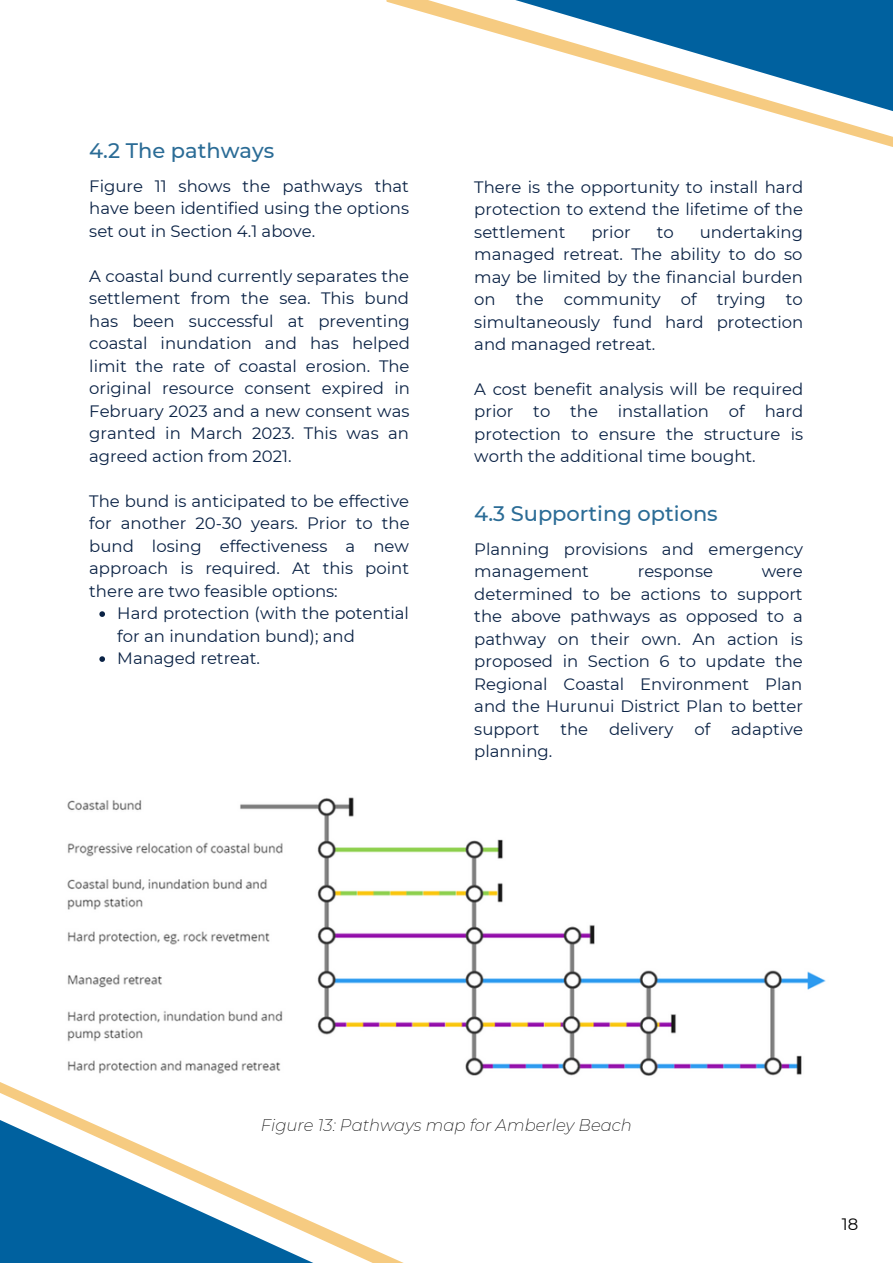
<style>
.page{position:relative;width:893px;height:1264px;background:#fff}
.page>*{position:absolute;margin:0;border:0;box-sizing:border-box;transform-origin:0 0}
.t1{font:500 21px "Montserrat";color:#2b6c96}
.t2{font:16.5px/22.5px "Montserrat";color:#0a2245;text-align:justify}
.t3{font:italic 200 16.5px "Montserrat";color:#000}
.t4{font:16.5px "Montserrat";color:#000}
</style>
<div class="page">
<img style="left:67px;top:797px;width:759px;height:279px">
<svg style="left:99px;top:611px;width:6px;height:6px"></svg>
<svg style="left:99px;top:656px;width:6px;height:6px"></svg>
<svg style="left:775px;top:113px;width:117px;height:26px"></svg>
<svg style="left:386px;top:0;width:506px;height:113px"></svg>
<svg style="left:0;top:1072px;width:469px;height:11px"></svg>
<svg style="left:0;top:1083px;width:60px;height:26px"></svg>
<svg style="left:0;top:1109px;width:401px;height:153px"></svg>
<p class="t1" style="left:89px;top:138px;width:186px">4.2 The pathways</p>
<p class="t2" style="left:89px;top:175px;width:321px">Figure 11 shows the pathways that have been identified using the options set out in Section 4.1 above.</p>
<p class="t2" style="left:89px;top:264px;width:322px">A coastal bund currently separates the settlement from the sea. This bund has been successful at preventing coastal inundation and has helped limit the rate of coastal erosion. The original resource consent expired in February 2023 and a new consent was granted in March 2023. This was an agreed action from 2021.</p>
<p class="t2" style="left:89px;top:489px;width:322px">The bund is anticipated to be effective for another 20-30 years. Prior to the bund losing effectiveness a new approach is required. At this point there are two feasible options:</p>
<p class="t2" style="left:117px;top:602px;width:293px">Hard protection (with the potential for an inundation bund); and</p>
<p class="t2" style="left:117px;top:647px;width:144px">Managed retreat.</p>
<p class="t2" style="left:474px;top:175px;width:330px">There is the opportunity to install hard protection to extend the lifetime of the settlement</p>
<p class="t2" style="left:474px;top:220px;width:330px;text-indent:225px">undertaking managed retreat. The ability to do so may be limited by the financial burden on the community of trying to simultaneously fund hard protection and managed retreat.</p>
<p class="t2" style="left:474px;top:378px;width:330px">A cost benefit analysis will be required prior to the installation of hard protection to ensure the structure is worth the additional time bought.</p>
<p class="t1" style="left:474px;top:500px;width:245px">4.3 Supporting options</p>
<p class="t2" style="left:474px;top:537px;width:330px">Planning provisions and emergency management</p>
<p class="t2" style="left:591px;top:220px;width:41px">prior</p>
<p class="t2" style="left:656px;top:220px;width:19px">to</p>
<p class="t2" style="left:474px;top:560px;width:330px;text-indent:287px">were determined to be actions to support the above pathways as opposed to a pathway on their own. An action is proposed in Section 6 to update the Regional Coastal Environment Plan and the Hurunui District Plan to better support</p>
<p class="t2" style="left:637px;top:560px;width:77px">response</p>
<p class="t2" style="left:560px;top:717px;width:29px">the</p>
<p class="t2" style="left:609px;top:717px;width:66px">delivery</p>
<p class="t2" style="left:694px;top:717px;width:17px">of</p>
<p class="t2" style="left:731px;top:717px;width:73px">adaptive</p>
<p class="t2" style="left:474px;top:740px;width:80px">planning.</p>
<p class="t3" style="left:261px;top:1115px;width:372px">Figure 13: Pathways map for Amberley Beach</p>
<p class="t4" style="left:841px;top:1214px;width:18px">18</p>
</div>
